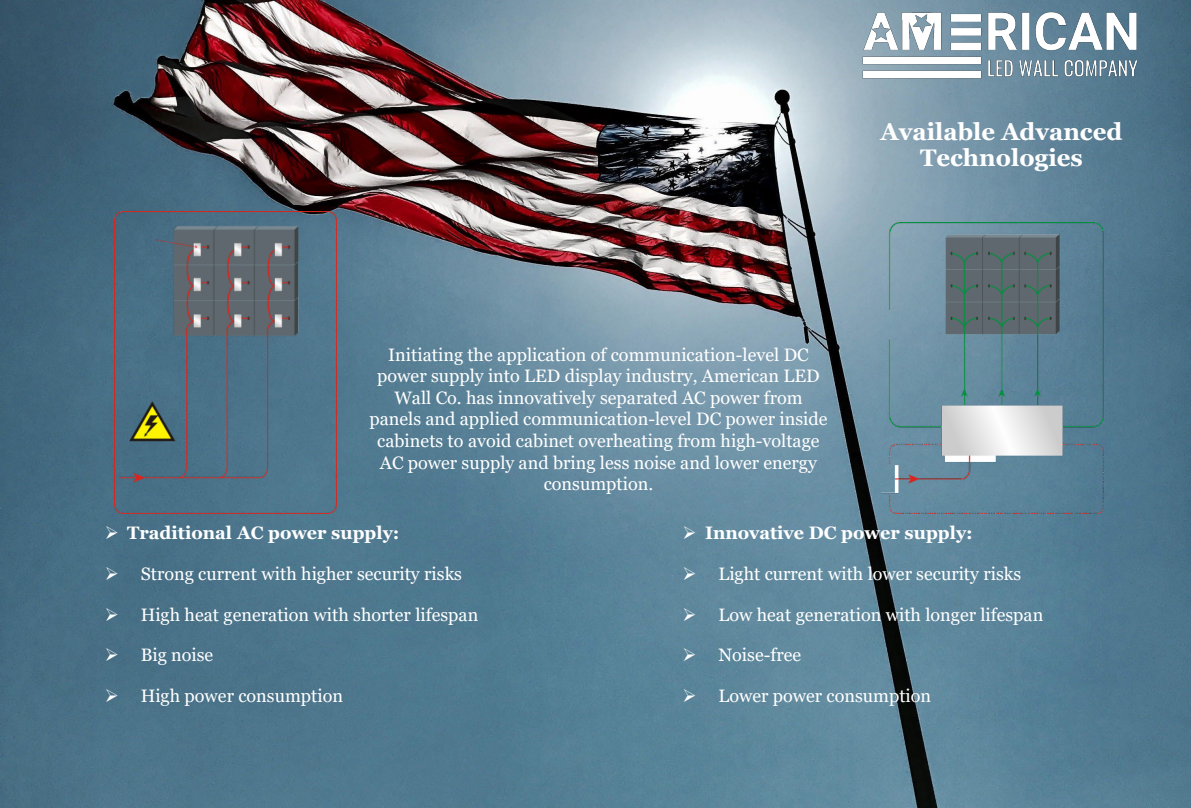
<style>
.page{position:relative;width:1191px;height:808px;background:#fff}
.page>*{position:absolute;margin:0;border:0;box-sizing:border-box;transform-origin:0 0}
.t1{font:700 24px/25.9px "Georgia";color:#fff;text-align:center}
.t2{font:18px/21.6px "Georgia";color:#fff;text-align:center}
.t3{font:700 18px "Georgia";color:#fff}
</style>
<div class="page">
<img style="left:0;top:0;width:1191px;height:808px">
<img style="left:857px;top:0;width:289px;height:90px">
<img style="left:882px;top:223px;width:221px;height:291px">
<img style="left:115px;top:212px;width:222px;height:302px">
<p class="t1" style="left:881px;top:119px;width:243px">Available Advanced<br>Technologies</p>
<p class="t2" style="left:369px;top:344px;width:460px">Initiating the application of communication-level DC power supply into LED display industry, American LED Wall Co. has innovatively separated AC power from panels and applied communication-level DC power inside cabinets to avoid cabinet overheating from high-voltage AC power supply and bring less noise and lower energy consumption.</p>
<p class="t3" style="left:682px;top:521px;width:292px">➢ Innovative DC power supply:</p>
<p class="t2" style="left:682px;top:563px;width:340px">➢ Light current with lower security risks</p>
<p class="t2" style="left:682px;top:604px;width:362px">➢ Low heat generation with longer lifespan</p>
<p class="t2" style="left:682px;top:644px;width:120px">➢ Noise-free</p>
<p class="t2" style="left:682px;top:685px;width:250px">➢ Lower power consumption</p>
<p class="t3" style="left:105px;top:521px;width:296px">➢ Traditional AC power supply:</p>
<p class="t2" style="left:105px;top:563px;width:359px">➢ Strong current with higher security risks</p>
<p class="t2" style="left:105px;top:604px;width:375px">➢ High heat generation with shorter lifespan</p>
<p class="t2" style="left:105px;top:644px;width:110px">➢ Big noise</p>
<p class="t2" style="left:105px;top:685px;width:240px">➢ High power consumption</p>
</div>
